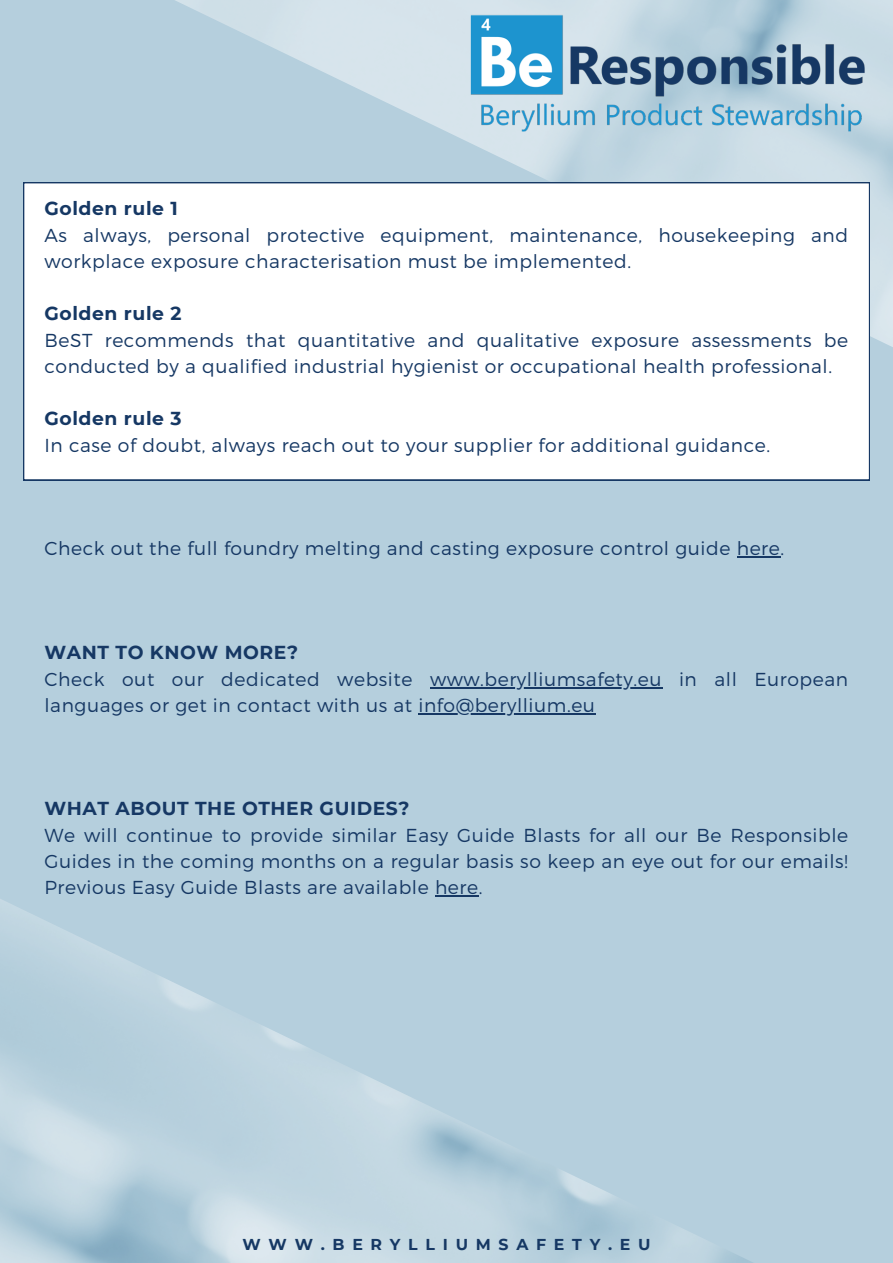
<style>
.page{position:relative;width:893px;height:1263px;background:#b5cfdd}
.page>*{position:absolute;margin:0;border:0;box-sizing:border-box;transform-origin:0 0}
.t1{font:300 18.75px/25.9px "Montserrat";letter-spacing:.03em;color:#163864}
.t2{font:700 18.75px "Montserrat";letter-spacing:.03em;color:#163864}
.t3{font:700 15.75px "Montserrat";letter-spacing:.49em;color:#163864}
</style>
<div class="page">
<img style="left:175px;top:0;width:718px;height:347px">
<div style="left:23px;top:182px;width:847px;height:298px;background:#fff"></div>
<hr style="left:736px;top:556px;width:44px;height:2px;background:#163864">
<hr style="left:430px;top:687px;width:232px;height:2px;background:#163864">
<hr style="left:418px;top:713px;width:177px;height:1px;background:#163864">
<img style="left:446px;top:0;width:443px;height:154px">
<img style="left:0;top:895px;width:753px;height:368px">
<p class="t2" style="left:44px;top:197px;width:135px">Golden rule 1</p>
<p class="t1" style="left:44px;top:222px;width:805px">As always, personal protective equipment, maintenance, housekeeping and workplace exposure characterisation must be implemented.</p>
<p class="t2" style="left:44px;top:302px;width:138px">Golden rule 2</p>
<p class="t1" style="left:44px;top:327px;width:805px">BeST recommends that quantitative and qualitative exposure assessments be conducted by a qualified industrial hygienist or occupational health professional.</p>
<p class="t2" style="left:44px;top:407px;width:139px">Golden rule 3</p>
<p class="t1" style="left:44px;top:431px;width:727px">In case of doubt, always reach out to your supplier for additional guidance.</p>
<p class="t1" style="left:44px;top:535px;width:741px">Check out the full foundry melting and casting exposure control guide here.</p>
<p class="t2" style="left:44px;top:641px;width:255px">WANT TO KNOW MORE?</p>
<p class="t1" style="left:44px;top:665px;width:805px">Check out our dedicated website www.berylliumsafety.eu in all European languages or get in contact with us at info@beryllium.eu</p>
<p class="t2" style="left:44px;top:797px;width:366px">WHAT ABOUT THE OTHER GUIDES?</p>
<p class="t1" style="left:44px;top:822px;width:805px;text-align:justify">We will continue to provide similar Easy Guide Blasts for all our Be Responsible Guides in the coming months on a regular basis so keep an eye out for our emails!<br>Previous Easy Guide Blasts are available here.</p>
<p class="t3" style="left:243px;top:1234px;width:409px">WWW.BERYLLIUMSAFETY.EU</p>
</div>
